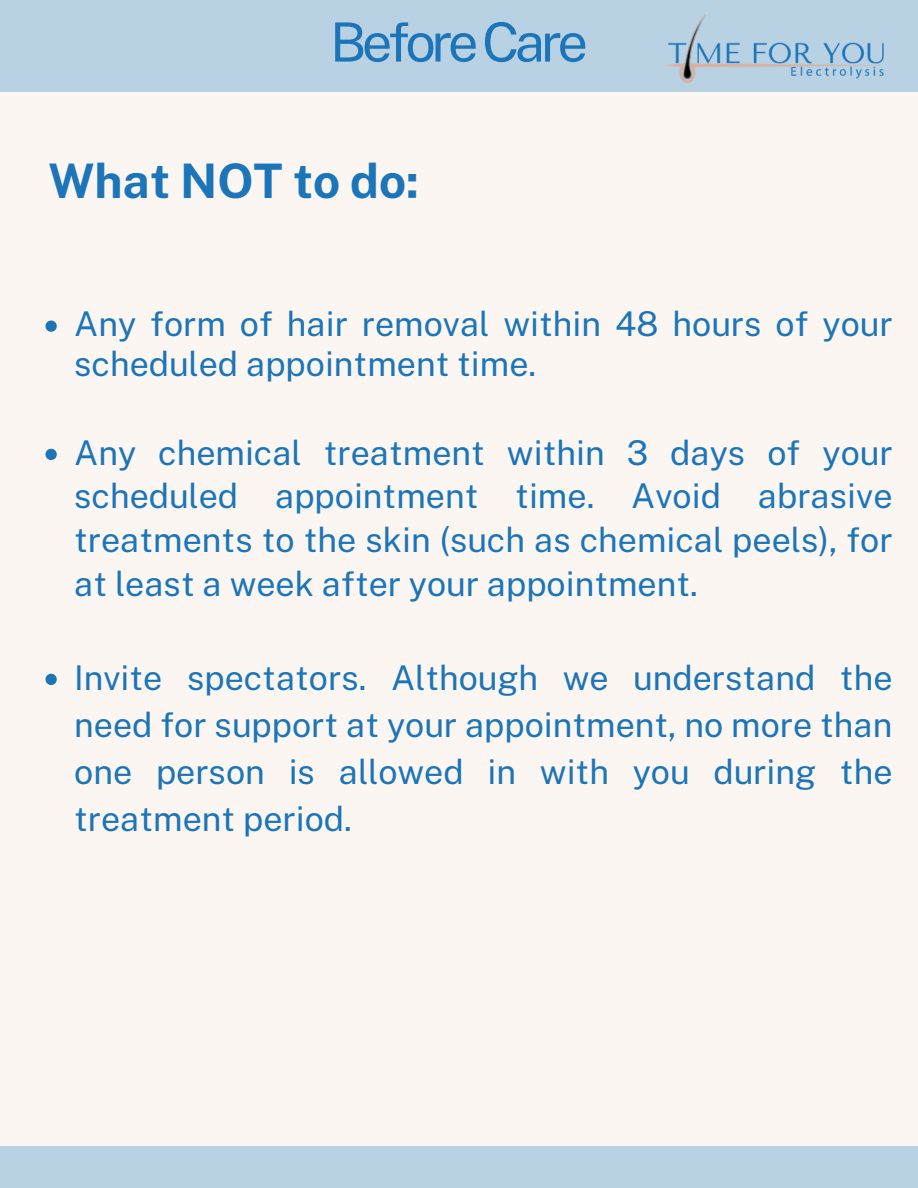
<style>
.page{position:relative;width:918px;height:1188px;background:#fbf6f1}
.page>*{position:absolute;margin:0;border:0;box-sizing:border-box;transform-origin:0 0}
.t1{font:54.15px "Public Sans";letter-spacing:-.08em;color:#1c75b9}
.t2{font:700 47.55px "Public Sans";color:#1c75b9}
.t3{font:34.05px/43.8px "Public Sans";color:#1c75b9;text-align:justify}
</style>
<div class="page">
<div style="left:0;top:0;width:918px;height:92px;background:#b8d2e4"></div>
<div style="left:0;top:1147px;width:918px;height:41px;background:#b8d2e4"></div>
<img style="left:665px;top:12px;width:219px;height:71px">
<svg style="left:46px;top:321px;width:11px;height:11px"></svg>
<svg style="left:46px;top:449px;width:11px;height:11px"></svg>
<svg style="left:46px;top:674px;width:11px;height:11px"></svg>
<p class="t1" style="left:330px;top:10px;width:259px">BeforeCare</p>
<p class="t2" style="left:48px;top:153px;width:372px">What NOT to do:</p>
<p class="t3" style="left:74px;top:304px;width:820px;line-height:39.3px">Any form of hair removal within 48 hours of your scheduled appointment time.</p>
<p class="t3" style="left:74px;top:430px;width:820px">Any chemical treatment within 3 days of your scheduled appointment time. Avoid abrasive treatments to the skin (such as chemical peels), for at least a week after your appointment.</p>
<p class="t3" style="left:74px;top:654px;width:820px;line-height:47.2px">Invite spectators. Although we understand the need for support at your appointment, no more than one person is allowed in with you during the treatment period.</p>
</div>
